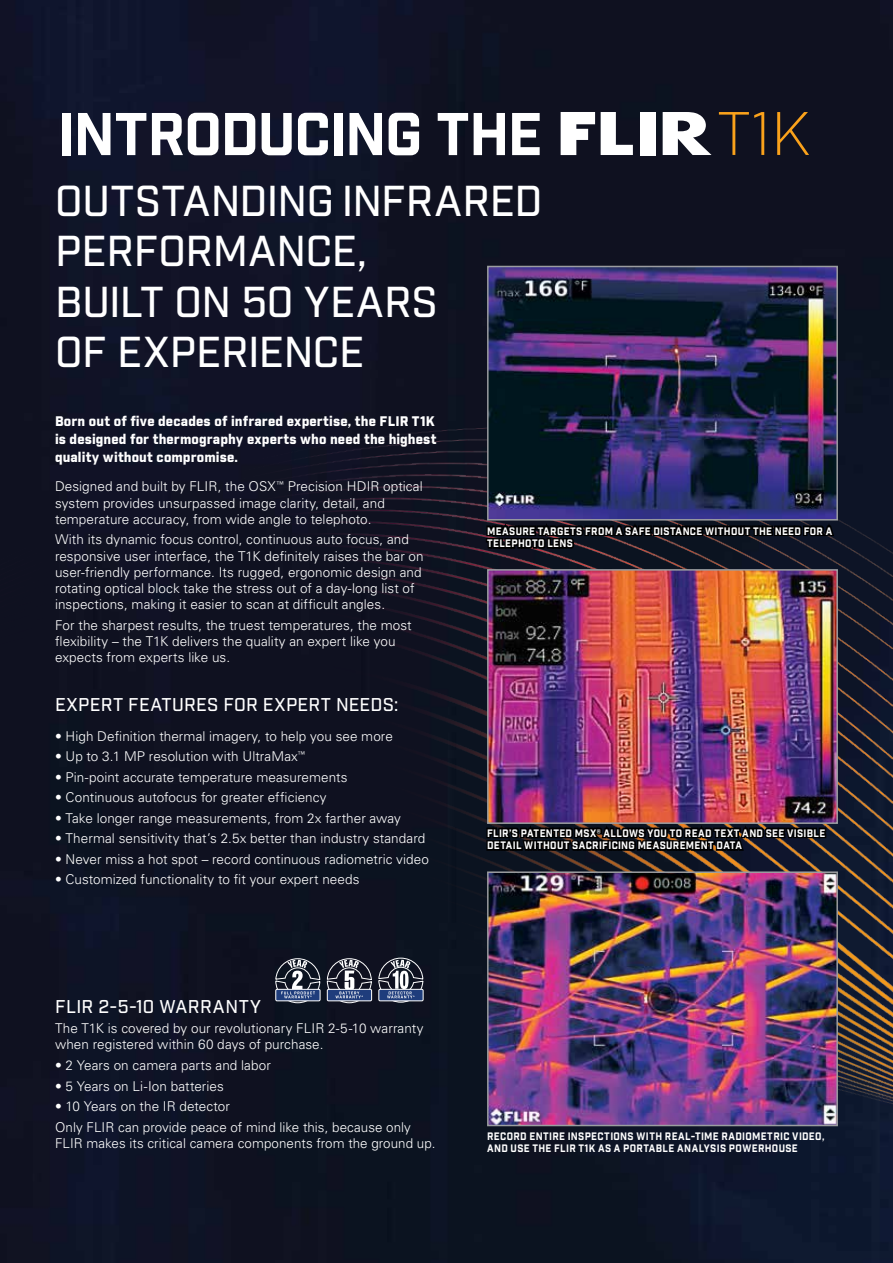
<style>
.page{position:relative;width:893px;height:1263px;background:#fff}
.page>*{position:absolute;margin:0;border:0;box-sizing:border-box;transform-origin:0 0}
.t1{font:300 59.55px "Industry";color:#faa21b}
.t2{font:700 58.5px "Industry";letter-spacing:-.025em;color:#fff}
.t3{font:500 42px/50.4px "Industry";letter-spacing:-.005em;color:#fff}
.t4{font:500 18px "Industry";letter-spacing:.02em;color:#fff}
.t5{font:300 13.5px/16.2px "Univers LT Std";letter-spacing:.005em;color:#fff}
.t6{font:900 13.5px/18px "Industry";letter-spacing:.01em;color:#fff;text-align:justify}
.t7{font:700 10.5px/12.6px "Industry";letter-spacing:.035em;color:#fff;scale:.94 1}
</style>
<div class="page">
<img style="left:0;top:0;width:893px;height:1263px">
<svg style="left:484px;top:514px;width:352px;height:43px;background:#0f1018"></svg>
<img style="left:486px;top:265px;width:353px;height:256px">
<img style="left:486px;top:568px;width:353px;height:257px">
<img style="left:485px;top:816px;width:343px;height:46px">
<img style="left:486px;top:871px;width:353px;height:256px">
<svg style="left:561px;top:112px;width:34px;height:43px"></svg>
<svg style="left:601px;top:112px;width:32px;height:43px"></svg>
<div style="left:640px;top:112px;width:15px;height:43px;background:#fff"></div>
<svg style="left:663px;top:112px;width:48px;height:43px"></svg>
<svg style="left:275px;top:957px;width:149px;height:46px;background:#4c5467"></svg>
<h2 class="t2" style="left:58px;top:99px;width:486px">INTRODUCING THE</h2>
<h1 class="t1" style="left:717px;top:98px;width:96px">T1K</h1>
<h3 class="t3" style="left:55px;top:177px;width:489px">OUTSTANDING INFRARED<br>PERFORMANCE,<br>BUILT ON 50 YEARS<br>OF EXPERIENCE</h3>
<p class="t6" style="left:55px;top:413px;width:383px">Born out of five decades of infrared expertise, the FLIR T1K is designed for thermography experts who need the highest quality without compromise.</p>
<p class="t5" style="left:55px;top:478px;width:369px">Designed and built by FLIR, the OSX<sup>™</sup> Precision HDIR optical system provides unsurpassed image clarity, detail, and temperature accuracy, from wide angle to telephoto.</p>
<p class="t5" style="left:55px;top:531px;width:370px">With its dynamic focus control, continuous auto focus, and responsive user interface, the T1K definitely raises the bar on user-friendly performance. Its rugged, ergonomic design and rotating optical block take the stress out of a day-long list of inspections, making it easier to scan at difficult angles.</p>
<p class="t5" style="left:55px;top:617px;width:358px">For the sharpest results, the truest temperatures, the most flexibility – the T1K delivers the quality an expert like you expects from experts like us.</p>
<h3 class="t4" style="left:55px;top:694px;width:345px">EXPERT FEATURES FOR EXPERT NEEDS:</h3>
<p class="t5" style="left:55px;top:728px;width:339px">• High Definition thermal imagery, to help you see more</p>
<p class="t5" style="left:55px;top:748px;width:252px">• Up to 3.1 MP resolution with UltraMax<sup>™</sup></p>
<p class="t5" style="left:55px;top:769px;width:294px">• Pin-point accurate temperature measurements</p>
<p class="t5" style="left:55px;top:789px;width:273px">• Continuous autofocus for greater efficiency</p>
<p class="t5" style="left:55px;top:810px;width:348px">• Take longer range measurements, from 2x farther away</p>
<p class="t5" style="left:55px;top:830px;width:372px">• Thermal sensitivity that’s 2.5x better than industry standard</p>
<p class="t5" style="left:55px;top:851px;width:375px">• Never miss a hot spot – record continuous radiometric video</p>
<p class="t5" style="left:55px;top:871px;width:306px">• Customized functionality to fit your expert needs</p>
<h3 class="t4" style="left:55px;top:995px;width:207px">FLIR 2-5-10 WARRANTY</h3>
<p class="t5" style="left:55px;top:1020px;width:370px">The T1K is covered by our revolutionary FLIR 2-5-10 warranty when registered within 60 days of purchase.</p>
<p class="t5" style="left:55px;top:1057px;width:217px">• 2 Years on camera parts and labor</p>
<p class="t5" style="left:55px;top:1078px;width:170px">• 5 Years on Li-Ion batteries</p>
<p class="t5" style="left:55px;top:1096px;width:357px;line-height:20.5px">• 10 Years on the IR detector<br>Only FLIR can provide peace of mind like this, because only</p>
<p class="t5" style="left:55px;top:1135px;width:382px">FLIR makes its critical camera components from the ground up.</p>
<p class="t7" style="left:487px;top:525px;width:369px">MEASURE TARGETS FROM A SAFE DISTANCE WITHOUT THE NEED FOR A<br>TELEPHOTO LENS</p>
<p class="t7" style="left:487px;top:827px;width:361px">FLIR’S PATENTED MSX® ALLOWS YOU TO READ TEXT AND SEE VISIBLE<br>DETAIL WITHOUT SACRIFICING MEASUREMENT DATA</p>
<p class="t7" style="left:487px;top:1130px;width:360px">RECORD ENTIRE INSPECTIONS WITH REAL-TIME RADIOMETRIC VIDEO,<br>AND USE THE FLIR T1K AS A PORTABLE ANALYSIS POWERHOUSE</p>
</div>
